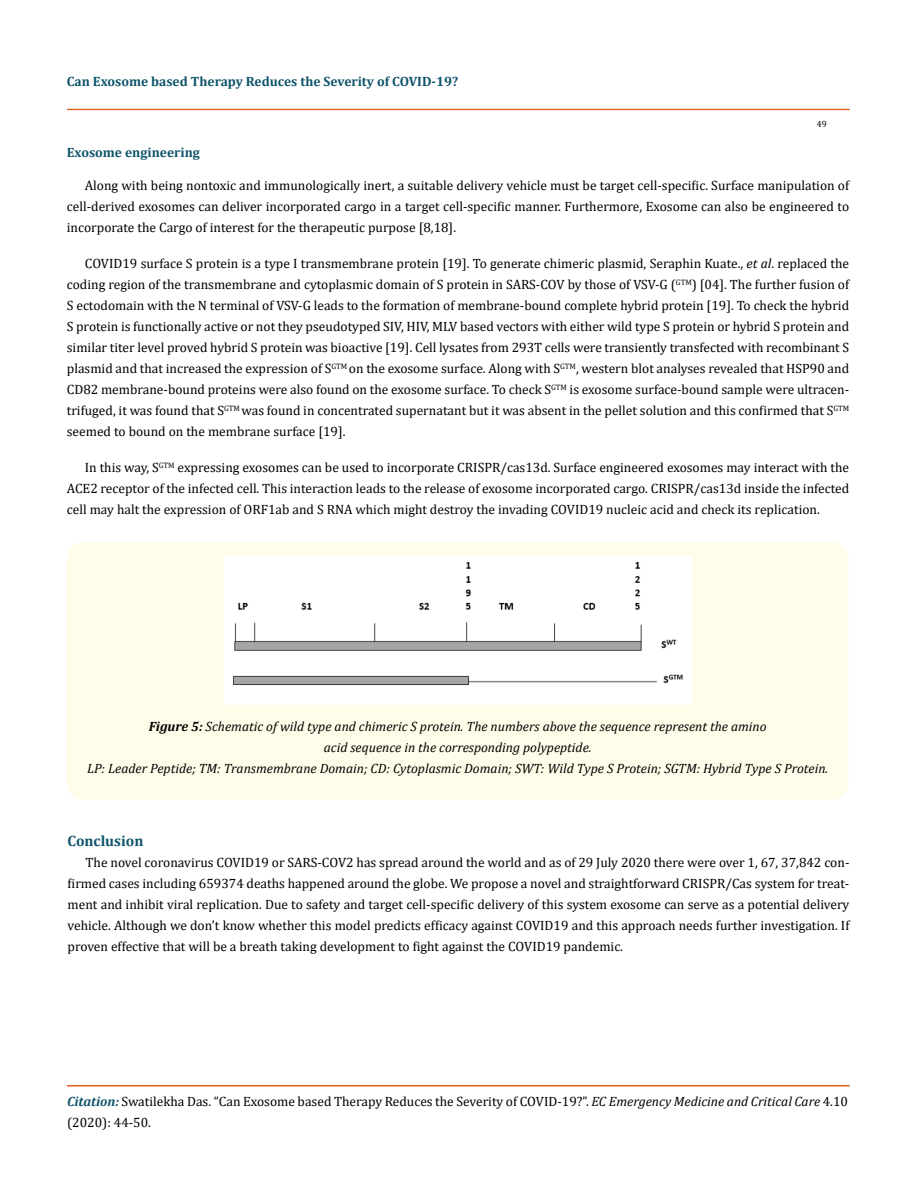
<style>
.page{position:relative;width:917px;height:1190px;background:#fff}
.page>*{position:absolute;margin:0;border:0;box-sizing:border-box;transform-origin:0 0}
.t1{font:700 15px "Cambria";color:#0e546a}
.t2{font:13.5px/21px "Cambria";color:#000;text-align:justify}
.t3{font:italic 13.5px/21px "Cambria";color:#000;text-align:center}
.t4{font:700 13.5px "Cambria";color:#0e546a}
.t5{font:9px "Cambria";color:#000}
.s1{font-style:italic}
.s2{font-weight:700}
.s3{font-weight:700;font-style:italic;color:#0e546a}
</style>
<div class="page">
<div style="left:67px;top:109px;width:782px;height:1px;border:1px solid #e05d1a"></div>
<div style="left:67px;top:1085px;width:782px;height:1px;border:1px solid #e05d1a"></div>
<div style="left:67px;top:541px;width:781px;height:259px;background:#fffde9;border-radius:18px"></div>
<img style="left:224px;top:557px;width:467px;height:147px">
<p class="t4" style="left:67px;top:72px;width:393px">Can Exosome based Therapy Reduces the Severity of COVID-19?</p>
<p class="t5" style="left:816px;top:118px;width:11px">49</p>
<p class="t4" style="left:67px;top:143px;width:134px">Exosome engineering</p>
<p class="t2" style="left:67px;top:175px;width:783px;text-indent:18px">Along with being nontoxic and immunologically inert, a suitable delivery vehicle must be target cell-specific. Surface manipulation of cell-derived exosomes can deliver incorporated cargo in a target cell-specific manner. Furthermore, Exosome can also be engineered to incorporate the Cargo of interest for the therapeutic purpose [8,18].</p>
<p class="t2" style="left:67px;top:253px;width:783px;text-indent:18px">COVID19 surface S protein is a type I transmembrane protein [19]. To generate chimeric plasmid, Seraphin Kuate., <span class="s1">et al</span>. replaced the coding region of the transmembrane and cytoplasmic domain of S protein in SARS-COV by those of VSV-G (<sup>GTM</sup>) [04]. The further fusion of S ectodomain with the N terminal of VSV-G leads to the formation of membrane-bound complete hybrid protein [19]. To check the hybrid S protein is functionally active or not they pseudotyped SIV, HIV, MLV based vectors with either wild type S protein or hybrid S protein and similar titer level proved hybrid S protein was bioactive [19]. Cell lysates from 293T cells were transiently transfected with recombinant S plasmid and that increased the expression of S<sup>GTM</sup> on the exosome surface. Along with S<sup>GTM</sup>, western blot analyses revealed that HSP90 and CD82 membrane-bound proteins were also found on the exosome surface. To check S<sup>GTM</sup> is exosome surface-bound sample were ultracen&shy;trifuged, it was found that S<sup>GTM</sup> was found in concentrated supernatant but it was absent in the pellet solution and this confirmed that S<sup>GTM </sup>seemed to bound on the membrane surface [19].</p>
<p class="t2" style="left:67px;top:457px;width:783px;text-indent:18px">In this way, S<sup>GTM</sup> expressing exosomes can be used to incorporate CRISPR/cas13d. Surface engineered exosomes may interact with the ACE2 receptor of the infected cell. This interaction leads to the release of exosome incorporated cargo. CRISPR/cas13d inside the infected cell may halt the expression of ORF1ab and S RNA which might destroy the invading COVID19 nucleic acid and check its replication.</p>
<p class="t3" style="left:87px;top:715px;width:742px"><span class="s2">Figure 5:</span> Schematic of wild type and chimeric S protein. The numbers above the sequence represent the amino<br>acid sequence in the corresponding polypeptide.<br>LP: Leader Peptide; TM: Transmembrane Domain; CD: Cytoplasmic Domain; SWT: Wild Type S Protein; SGTM: Hybrid Type S Protein.</p>
<p class="t1" style="left:68px;top:830px;width:77px">Conclusion</p>
<p class="t2" style="left:68px;top:852px;width:783px;text-indent:18px">The novel coronavirus COVID19 or SARS-COV2 has spread around the world and as of 29 July 2020 there were over 1, 67, 37,842 con&shy;firmed cases including 659374 deaths happened around the globe. We propose a novel and straightforward CRISPR/Cas system for treat&shy;ment and inhibit viral replication. Due to safety and target cell-specific delivery of this system exosome can serve as a potential delivery vehicle. Although we don’t know whether this model predicts efficacy against COVID19 and this approach needs further investigation. If proven effective that will be a breath taking development to fight against the COVID19 pandemic.</p>
<p class="t2" style="left:67px;top:1090px;width:782px"><span class="s3">Citation:</span> Swatilekha Das. “Can Exosome based Therapy Reduces the Severity of COVID-19?”. <span class="s1">EC Emergency Medicine and Critical Care</span> 4.10 (2020): 44-50.</p>
</div>
